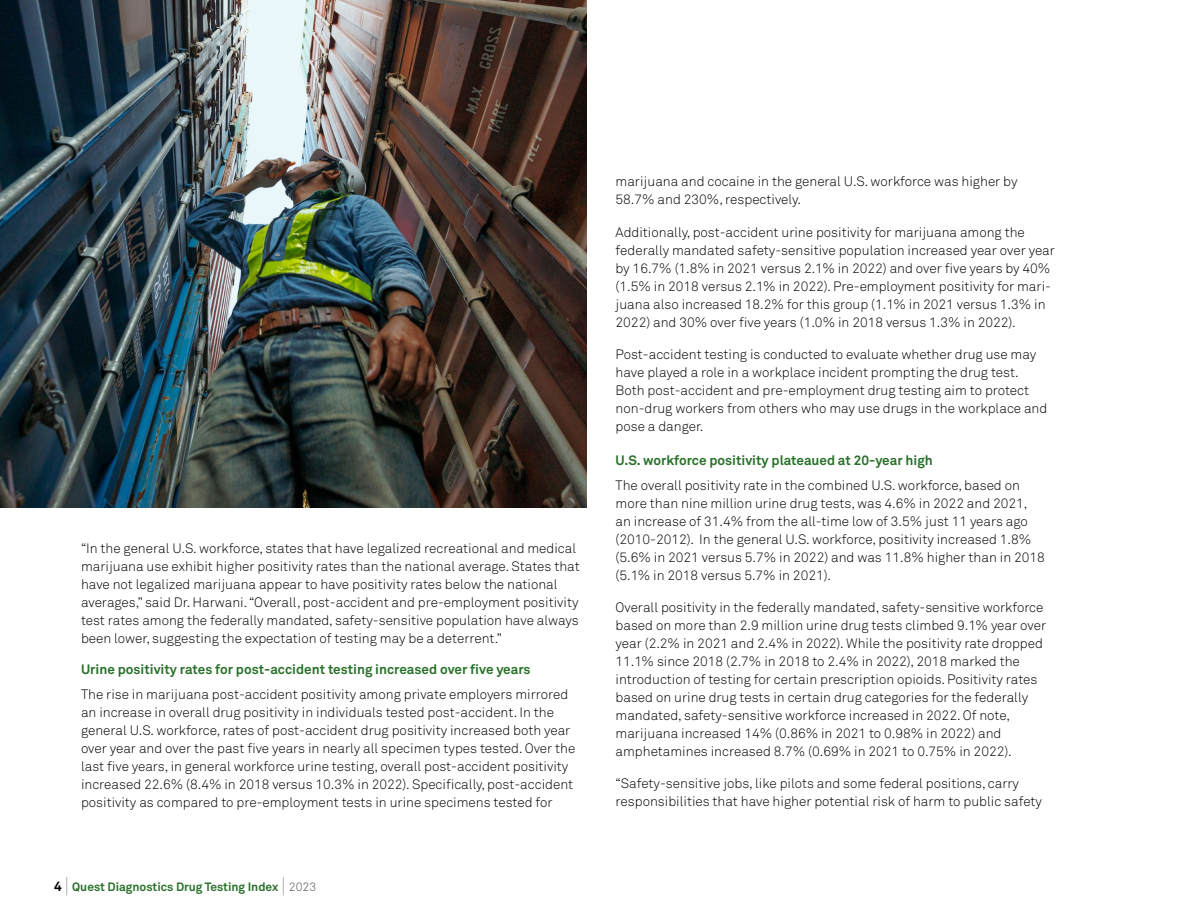
<style>
.page{position:relative;width:1188px;height:918px;background:#fff}
.page>*{position:absolute;margin:0;border:0;box-sizing:border-box;transform-origin:0 0}
.t1{font:300 13.5px/18px "Akkurat Pro";color:#000}
.t2{font:700 13.5px "Akkurat Pro";color:#29712a}
.t3{font:700 12px "Akkurat Pro";color:#29712a}
.s1{font-size:13.5px;color:#000}
.s2{font-family:"Akkurat Std";font-weight:300;font-size:21px;color:#a3a7a9}
.s3{font-weight:300;color:#474c55}
</style>
<div class="page">
<img style="left:0;top:0;width:586px;height:508px">
<p class="t1" style="left:81px;top:539px;width:500px">“In the general U.S. workforce, states that have legalized recreational and medical marijuana use exhibit higher positivity rates than the national average. States that have not legalized marijuana appear to have positivity rates below the national averages,” said Dr. Harwani. “Overall, post-accident and pre-employment positivity test rates among the federally mandated, safety-sensitive population have always been lower, suggesting the expectation of testing may be a deterrent.”</p>
<p class="t2" style="left:81px;top:661px;width:451px">Urine positivity rates for post-accident testing increased over five years</p>
<p class="t1" style="left:81px;top:685px;width:496px">The rise in marijuana post-accident positivity among private employers mirrored an increase in overall drug positivity in individuals tested post-accident. In the general U.S. workforce, rates of post-accident drug positivity increased both year over year and over the past five years in nearly all specimen types tested. Over the last five years, in general workforce urine testing, overall post-accident positivity increased 22.6% (8.4% in 2018 versus 10.3% in 2022). Specifically, post-accident positivity as compared to pre-employment tests in urine specimens tested for</p>
<p class="t3" style="left:54px;top:879px;width:264px"><span class="s1">4</span> <span class="s2">|</span> Quest Diagnostics Drug Testing Index <span class="s2">|</span> <span class="s3">2023</span></p>
<p class="t1" style="left:616px;top:172px;width:403px">marijuana and cocaine in the general U.S. workforce was higher by<br>58.7% and 230%, respectively.</p>
<p class="t1" style="left:616px;top:223px;width:441px">Additionally, post-accident urine positivity for marijuana among the federally mandated safety-sensitive population increased year over year by 16.7% (1.8% in 2021 versus 2.1% in 2022) and over five years by 40% (1.5% in 2018 versus 2.1% in 2022). Pre-employment positivity for mari&shy;juana also increased 18.2% for this group (1.1% in 2021 versus 1.3% in 2022) and 30% over five years (1.0% in 2018 versus 1.3% in 2022).</p>
<p class="t1" style="left:616px;top:345px;width:433px">Post-accident testing is conducted to evaluate whether drug use may have played a role in a workplace incident prompting the drug test.<br>Both post-accident and pre-employment drug testing aim to protect non-drug workers from others who may use drugs in the workplace and pose a danger.</p>
<p class="t2" style="left:616px;top:452px;width:319px">U.S. workforce positivity plateaued at 20-year high</p>
<p class="t1" style="left:616px;top:476px;width:431px">The overall positivity rate in the combined U.S. workforce, based on more than nine million urine drug tests, was 4.6% in 2022 and 2021, an increase of 31.4% from the all-time low of 3.5% just 11 years ago (2010-2012). In the general U.S. workforce, positivity increased 1.8% (5.6% in 2021 versus 5.7% in 2022) and was 11.8% higher than in 2018 (5.1% in 2018 versus 5.7% in 2021).</p>
<p class="t1" style="left:616px;top:598px;width:432px">Overall positivity in the federally mandated, safety-sensitive workforce based on more than 2.9 million urine drug tests climbed 9.1% year over year (2.2% in 2021 and 2.4% in 2022). While the positivity rate dropped 11.1% since 2018 (2.7% in 2018 to 2.4% in 2022), 2018 marked the introduction of testing for certain prescription opioids. Positivity rates based on urine drug tests in certain drug categories for the federally mandated, safety-sensitive workforce increased in 2022. Of note, marijuana increased 14% (0.86% in 2021 to 0.98% in 2022) and amphetamines increased 8.7% (0.69% in 2021 to 0.75% in 2022).</p>
<p class="t1" style="left:616px;top:774px;width:428px">“Safety-sensitive jobs, like pilots and some federal positions, carry responsibilities that have higher potential risk of harm to public safety</p>
</div>
